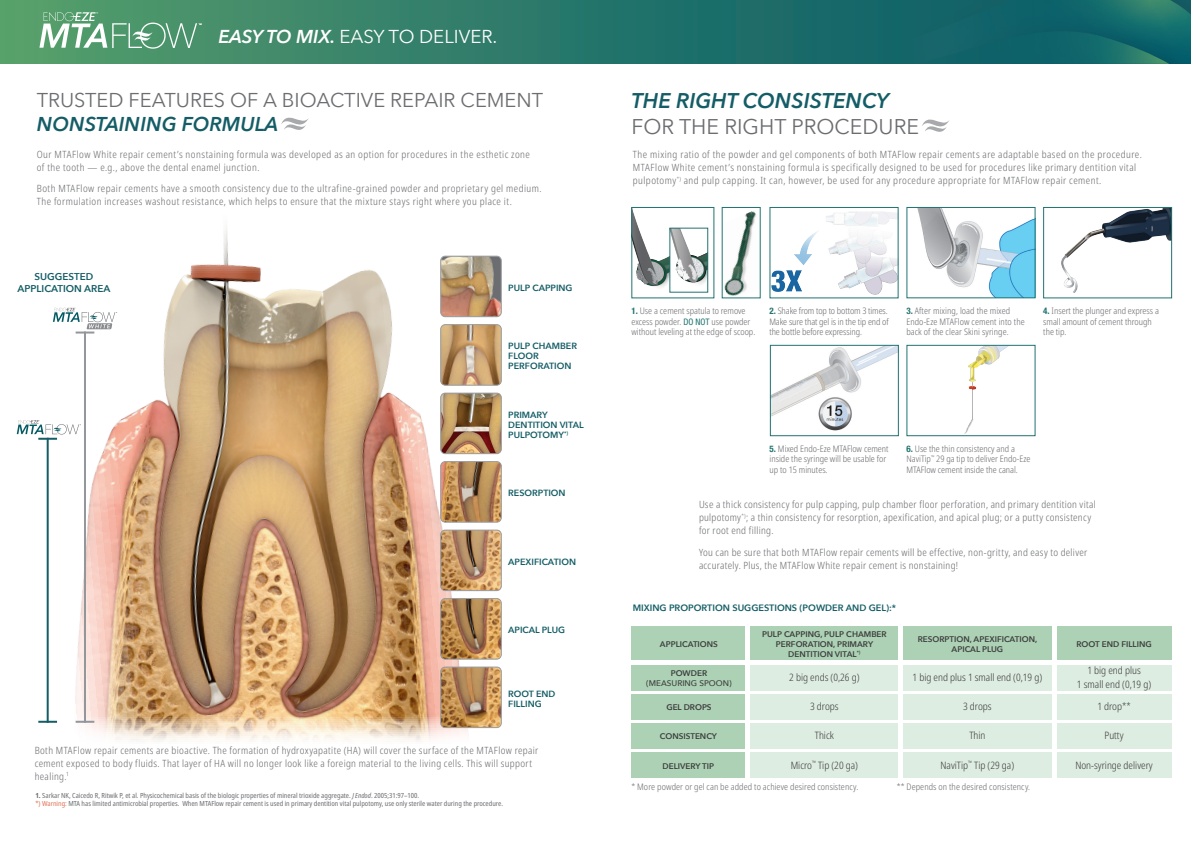
<style>
.page{position:relative;width:1191px;height:842px;background:#fff}
.page>*{position:absolute;margin:0;border:0;box-sizing:border-box;transform-origin:0 0}
.t1{font:21.3px "Avenir Next";color:#6c6d70}
.t2{font:italic 600 21.3px "Avenir Next";color:#145d66}
.t3{font:20px "Avenir Next";color:#6c6d70}
.t4{font:italic 600 20px "Avenir Next";color:#145d66}
.t5{font:18.6px "Avenir Next";color:#fff}
.t6{font:300 condensed 10.2px/13.2px "Noto Sans";color:#3e3e3f;text-align:center}
.t7{font:300 condensed 10px/13px "Noto Sans";letter-spacing:.04em;color:#6c6d70}
.t8{font:600 9.9px/11.8px "Avenir Next";color:#145d66;text-align:center}
.t9{font:600 9.2px "Avenir Next";color:#145d66}
.t10{font:300 condensed 9px/10.8px "Noto Sans";color:#6c6d70}
.t11{font:600 9px/10px "Avenir Next";color:#145d66}
.t12{font:600 8.2px/9.8px "Avenir Next";color:#3e3e3f;text-align:center}
.t13{font:500 8.2px "Avenir Next";color:#3e3e3f}
.t14{font:condensed 7px/8.4px "Noto Sans";color:#6c6d70}
.s1{font-weight:600;font-style:italic}
.s2{font-weight:700}
.s3{font-style:italic}
.s4{color:#e17354}
.s5{font-family:"Helvetica Neue LT Std";font-weight:700;color:#207371}
.s6{font-family:"Helvetica Neue LT Std";font-weight:400;color:#207371}
</style>
<div class="page">
<div style="left:631px;top:626px;width:540px;height:34px;background:#acd1b4"></div>
<div style="left:631px;top:665px;width:114px;height:25px;background:#acd1b4"></div>
<div style="left:631px;top:694px;width:114px;height:26px;background:#acd1b4"></div>
<div style="left:631px;top:723px;width:114px;height:26px;background:#acd1b4"></div>
<div style="left:631px;top:753px;width:114px;height:25px;background:#acd1b4"></div>
<div style="left:750px;top:752px;width:421px;height:26px;background:#deede1"></div>
<div style="left:750px;top:723px;width:421px;height:26px;background:#deede1"></div>
<div style="left:750px;top:665px;width:421px;height:25px;background:#deede1"></div>
<div style="left:750px;top:694px;width:421px;height:26px;background:#deede1"></div>
<div style="left:898px;top:626px;width:5px;height:155px;background:#fff"></div>
<div style="left:745px;top:626px;width:5px;height:155px;background:#fff"></div>
<div style="left:1051px;top:626px;width:5px;height:155px;background:#fff"></div>
<svg style="left:0;top:0;width:907px;height:64px;background:#2f7d6a"></svg>
<svg style="left:281px;top:117px;width:28px;height:13px"></svg>
<svg style="left:922px;top:119px;width:27px;height:13px"></svg>
<svg style="left:39px;top:12px;width:163px;height:37px;background:#73ad8a"></svg>
<img style="left:772px;top:347px;width:124px;height:84px">
<div style="left:770px;top:345px;width:128px;height:91px;border:1px solid #207371"></div>
<img style="left:1061px;top:209px;width:109px;height:84px">
<div style="left:1043px;top:207px;width:129px;height:91px;border:1px solid #207371"></div>
<img style="left:964px;top:347px;width:43px;height:87px">
<div style="left:906px;top:345px;width:129px;height:91px;border:1px solid #207371"></div>
<img style="left:771px;top:211px;width:125px;height:84px">
<div style="left:769px;top:207px;width:129px;height:91px;border:1px solid #207371"></div>
<img style="left:917px;top:209px;width:116px;height:87px">
<div style="left:906px;top:207px;width:129px;height:91px;border:1px solid #207371"></div>
<img style="left:633px;top:212px;width:64px;height:75px">
<div style="left:631px;top:207px;width:83px;height:91px;border:1px solid #207371"></div>
<img style="left:724px;top:211px;width:32px;height:85px">
<svg style="left:671px;top:230px;width:35px;height:57px"></svg>
<div style="left:669px;top:228px;width:39px;height:65px;border:1px solid #207371"></div>
<div style="left:907px;top:0;width:284px;height:64px;background:#231f20;opacity:.2"></div>
<img style="left:914px;top:31px;width:255px;height:33px">
<img style="left:71px;top:227px;width:398px;height:513px">
<svg style="left:17px;top:420px;width:64px;height:20px"></svg>
<svg style="left:53px;top:308px;width:64px;height:26px"></svg>
<svg style="left:38px;top:721px;width:19px;height:2px"></svg>
<svg style="left:76px;top:721px;width:18px;height:2px"></svg>
<hr style="left:47px;top:438px;width:2px;height:285px;background:#145d66">
<hr style="left:84px;top:332px;width:2px;height:391px;background:#93969a">
<img style="left:441px;top:667px;width:60px;height:61px">
<div style="left:440px;top:667px;width:61px;height:61px;border:1px solid #9d9fa2;border-radius:4px"></div>
<img style="left:441px;top:598px;width:60px;height:61px">
<div style="left:440px;top:598px;width:61px;height:61px;border:1px solid #9d9fa2;border-radius:4px"></div>
<img style="left:441px;top:530px;width:60px;height:61px">
<div style="left:440px;top:530px;width:61px;height:61px;border:1px solid #9d9fa2;border-radius:4px"></div>
<img style="left:441px;top:462px;width:60px;height:60px">
<div style="left:440px;top:461px;width:61px;height:61px;border:1px solid #9d9fa2;border-radius:4px"></div>
<img style="left:441px;top:393px;width:60px;height:61px">
<div style="left:440px;top:393px;width:61px;height:61px;border:1px solid #9d9fa2;border-radius:4px"></div>
<img style="left:441px;top:325px;width:60px;height:60px">
<div style="left:440px;top:324px;width:61px;height:61px;border:1px solid #9d9fa2;border-radius:4px"></div>
<img style="left:441px;top:256px;width:60px;height:61px">
<div style="left:440px;top:256px;width:61px;height:61px;border:1px solid #9d9fa2;border-radius:4px"></div>
<h3 class="t5" style="left:218px;top:21px;width:280px"><span class="s1">EASY TO MIX.</span> EASY TO DELIVER.</h3>
<h2 class="t3" style="left:37px;top:83px;width:508px">TRUSTED FEATURES OF A BIOACTIVE REPAIR CEMENT</h2>
<h2 class="t4" style="left:37px;top:107px;width:243px">NONSTAINING FORMULA</h2>
<p class="t7" style="left:37px;top:149px;width:495px">Our MTAFlow White repair cement’s nonstaining formula was developed as an option for procedures in the esthetic zone of the tooth — e.g., above the dental enamel junction.</p>
<p class="t7" style="left:37px;top:182px;width:506px">Both MTAFlow repair cements have a smooth consistency due to the ultrafine-grained powder and proprietary gel medium.<br>The formulation increases washout resistance, which helps to ensure that the mixture stays right where you place it.</p>
<p class="t8" style="left:18px;top:270px;width:94px">SUGGESTED<br>APPLICATION AREA</p>
<p class="t11" style="left:508px;top:283px;width:66px">PULP CAPPING</p>
<p class="t11" style="left:508px;top:341px;width:70px">PULP CHAMBER<br>FLOOR<br>PERFORATION</p>
<p class="t11" style="left:508px;top:409px;width:77px">PRIMARY<br>DENTITION VITAL<br>PULPOTOMY<sup>*)</sup></p>
<p class="t11" style="left:508px;top:488px;width:59px">RESORPTION</p>
<p class="t11" style="left:508px;top:556px;width:69px">APEXIFICATION</p>
<p class="t11" style="left:508px;top:625px;width:58px">APICAL PLUG</p>
<p class="t11" style="left:508px;top:688px;width:49px">ROOT END<br>FILLING</p>
<p class="t7" style="left:35px;top:744px;width:505px">Both MTAFlow repair cements are bioactive. The formation of hydroxyapatite (HA) will cover the surface of the MTAFlow repair cement exposed to body fluids. That layer of HA will no longer look like a foreign material to the living cells. This will support healing.<sup>1</sup></p>
<p class="t14" style="left:35px;top:791px;width:469px"><span class="s2">1.</span> Sarkar NK, Caicedo R, Ritwik P, et al. Physicochemical basis of the biologic properties of mineral trioxide aggregate. <span class="s3">J Endod</span>. 2005;31:97–100.<br><span class="s4">*) Warning:</span> MTA has limited antimicrobial properties. When MTAFlow repair cement is used in primary dentition vital pulpotomy, use only sterile water during the procedure.</p>
<h1 class="t2" style="left:631px;top:83px;width:259px">THE RIGHT CONSISTENCY</h1>
<h1 class="t1" style="left:631px;top:109px;width:289px">FOR THE RIGHT PROCEDURE</h1>
<p class="t7" style="left:633px;top:149px;width:510px">The mixing ratio of the powder and gel components of both MTAFlow repair cements are adaptable based on the procedure.<br>MTAFlow White cement’s nonstaining formula is specifically designed to be used for procedures like primary dentition vital pulpotomy<sup>*)</sup> and pulp capping. It can, however, be used for any procedure appropriate for MTAFlow repair cement.</p>
<p class="t10" style="left:769px;top:305px;width:121px;text-align:justify"><span class="s5">2.</span> Shake from top to bottom 3 times.<br>Make sure that gel is in the tip end of the bottle before expressing.</p>
<p class="t10" style="left:906px;top:305px;width:120px"><span class="s5">3.</span> After mixing, load the mixed<br>Endo-Eze MTAFlow cement into the back of the clear Skini syringe.</p>
<p class="t10" style="left:631px;top:305px;width:125px"><span class="s5">1.</span> Use a cement spatula to remove excess powder. <span class="s6">DO NOT</span> use powder without leveling at the edge of scoop.</p>
<p class="t10" style="left:1043px;top:305px;width:117px"><span class="s5">4.</span> Insert the plunger and express a small amount of cement through the tip.</p>
<p class="t10" style="left:769px;top:443px;width:120px"><span class="s5">5.</span> Mixed Endo-Eze MTAFlow cement inside the syringe will be usable for up to 15 minutes.</p>
<p class="t10" style="left:906px;top:443px;width:125px"><span class="s5">6.</span> Use the thin consistency and a<br>NaviTip<sup>™</sup> 29 ga tip to deliver Endo-Eze<br>MTAFlow cement inside the canal.</p>
<p class="t7" style="left:699px;top:499px;width:398px">Use a thick consistency for pulp capping, pulp chamber floor perforation, and primary dentition vital pulpotomy<sup>*)</sup>; a thin consistency for resorption, apexification, and apical plug; or a putty consistency for root end filling.</p>
<p class="t7" style="left:699px;top:547px;width:390px">You can be sure that both MTAFlow repair cements will be effective, non-gritty, and easy to deliver accurately. Plus, the MTAFlow White repair cement is nonstaining!</p>
<p class="t9" style="left:633px;top:600px;width:265px">MIXING PROPORTION SUGGESTIONS (POWDER AND GEL):*</p>
<p class="t12" style="left:660px;top:639px;width:60px">APPLICATIONS</p>
<p class="t12" style="left:762px;top:629px;width:126px">PULP CAPPING, PULP CHAMBER<br>PERFORATION, PRIMARY<br>DENTITION VITAL<sup>*)</sup></p>
<p class="t12" style="left:917px;top:634px;width:121px">RESORPTION, APEXIFICATION,<br>APICAL PLUG</p>
<p class="t12" style="left:1076px;top:639px;width:77px">ROOT END FILLING</p>
<p class="t12" style="left:670px;top:668px;width:38px">POWDER</p>
<p class="t13" style="left:646px;top:676px;width:87px">(MEASURING SPOON)</p>
<p class="t6" style="left:789px;top:671px;width:72px">2 big ends (0,26 g)</p>
<p class="t6" style="left:912px;top:671px;width:131px">1 big end plus 1 small end (0,19 g)</p>
<p class="t6" style="left:1077px;top:664px;width:76px">1 big end plus<br>1 small end (0,19 g)</p>
<p class="t12" style="left:666px;top:702px;width:47px">GEL DROPS</p>
<p class="t6" style="left:810px;top:700px;width:30px">3 drops</p>
<p class="t6" style="left:963px;top:700px;width:30px">3 drops</p>
<p class="t6" style="left:1097px;top:700px;width:35px">1 drop**</p>
<p class="t12" style="left:660px;top:731px;width:59px">CONSISTENCY</p>
<p class="t6" style="left:815px;top:729px;width:21px">Thick</p>
<p class="t6" style="left:969px;top:729px;width:18px">Thin</p>
<p class="t6" style="left:1104px;top:729px;width:21px">Putty</p>
<p class="t12" style="left:662px;top:761px;width:53px">DELIVERY TIP</p>
<p class="t6" style="left:790px;top:759px;width:69px">Micro<sup>™</sup> Tip (20 ga)</p>
<p class="t6" style="left:940px;top:759px;width:75px">NaviTip<sup>™</sup> Tip (29 ga)</p>
<p class="t6" style="left:1075px;top:759px;width:79px">Non-syringe delivery</p>
<p class="t10" style="left:631px;top:782px;width:228px">* More powder or gel can be added to achieve desired consistency.</p>
<p class="t10" style="left:896px;top:782px;width:135px">** Depends on the desired consistency.</p>
</div>
